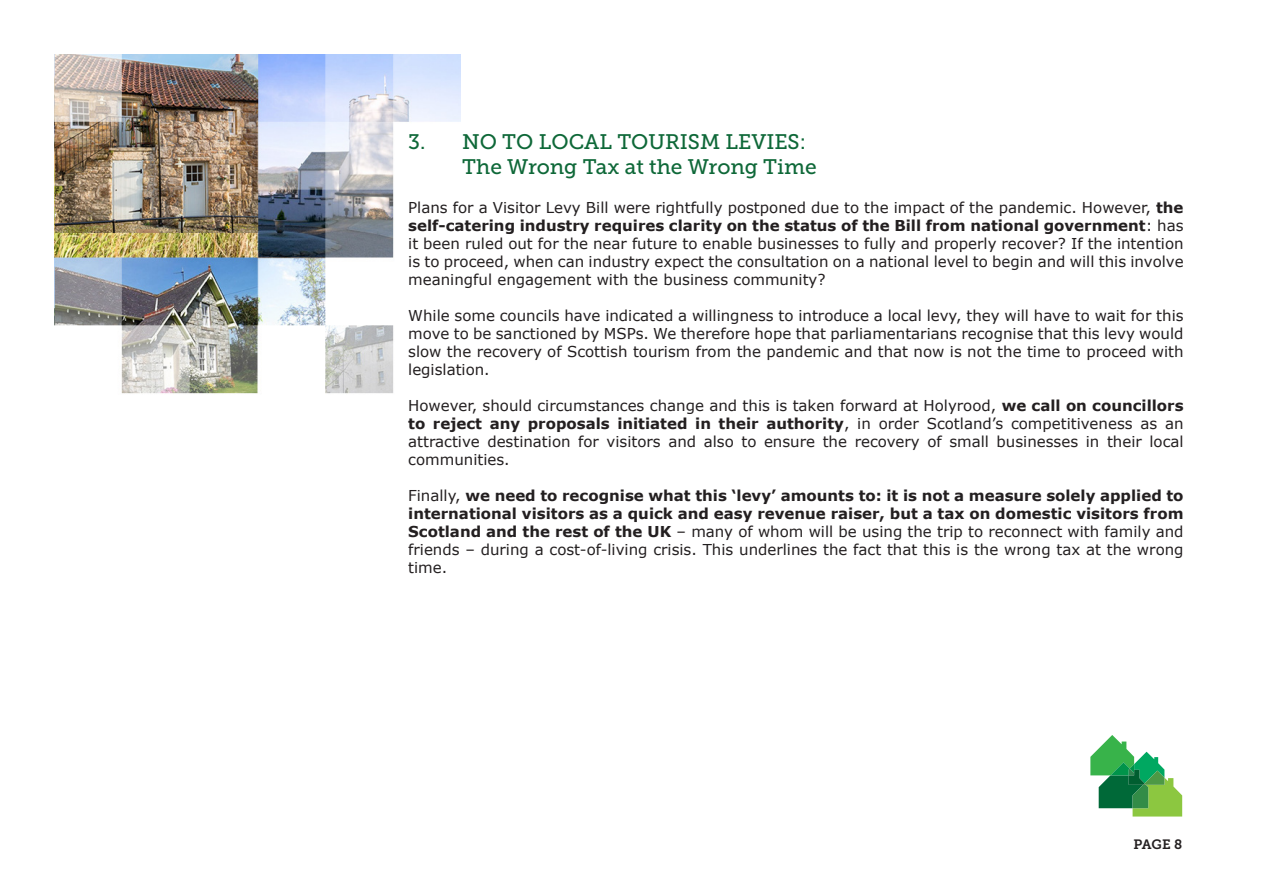
<style>
.page{position:relative;width:1263px;height:893px;background:#fff}
.page>*{position:absolute;margin:0;border:0;box-sizing:border-box;transform-origin:0 0}
.t1{font:21px "Museo Slab 500";color:#0e6838}
.t2{font:15px/18px "Verdana";color:#231f20;text-align:justify}
.t3{font:700 15px/18px "Verdana";color:#231f20;text-align:justify}
.t4{font:13.5px "Museo Slab 700";color:#231f20}
.s1{font-weight:700}
.s2{font-weight:400}
</style>
<div class="page">
<svg style="left:1090px;top:735px;width:92px;height:81px"></svg>
<img style="left:54px;top:54px;width:406px;height:340px">
<p class="t1" style="left:408px;top:130px;width:399px">3. NO TO LOCAL TOURISM LEVIES:</p>
<p class="t1" style="left:462px;top:155px;width:356px">The Wrong Tax at the Wrong Time</p>
<p class="t2" style="left:408px;top:199px;width:777px">Plans for a Visitor Levy Bill were rightfully postponed due to the impact of the pandemic. However, <span class="s1">the self-catering industry requires clarity on the status of the Bill from national government</span>: has it been ruled out for the near future to enable businesses to fully and properly recover? If the intention is to proceed, when can industry expect the consultation on a national level to begin and will this involve meaningful engagement with the business community?</p>
<p class="t2" style="left:408px;top:307px;width:777px">While some councils have indicated a willingness to introduce a local levy, they will have to wait for this move to be sanctioned by MSPs. We therefore hope that parliamentarians recognise that this levy would slow the recovery of Scottish tourism from the pandemic and that now is not the time to proceed with legislation.</p>
<p class="t2" style="left:408px;top:397px;width:777px">However, should circumstances change and this is taken forward at Holyrood, <span class="s1">we call on councillors to reject any proposals initiated in their authority</span>, in order Scotland’s competitiveness as an attractive destination for visitors and also to ensure the recovery of small businesses in their local communities.</p>
<p class="t3" style="left:408px;top:487px;width:777px"><span class="s2">Finally,</span> we need to recognise what this ‘levy’ amounts to: it is not a measure solely applied to international visitors as a quick and easy revenue raiser, but a tax on domestic visitors from Scotland and the rest of the UK <span class="s2">– many of whom will be using the trip to reconnect with family and friends – during a cost-of-living crisis. This underlines the fact that this is the wrong tax at the wrong time.</span></p>
<p class="t4" style="left:1133px;top:837px;width:50px">PAGE 8</p>
</div>
